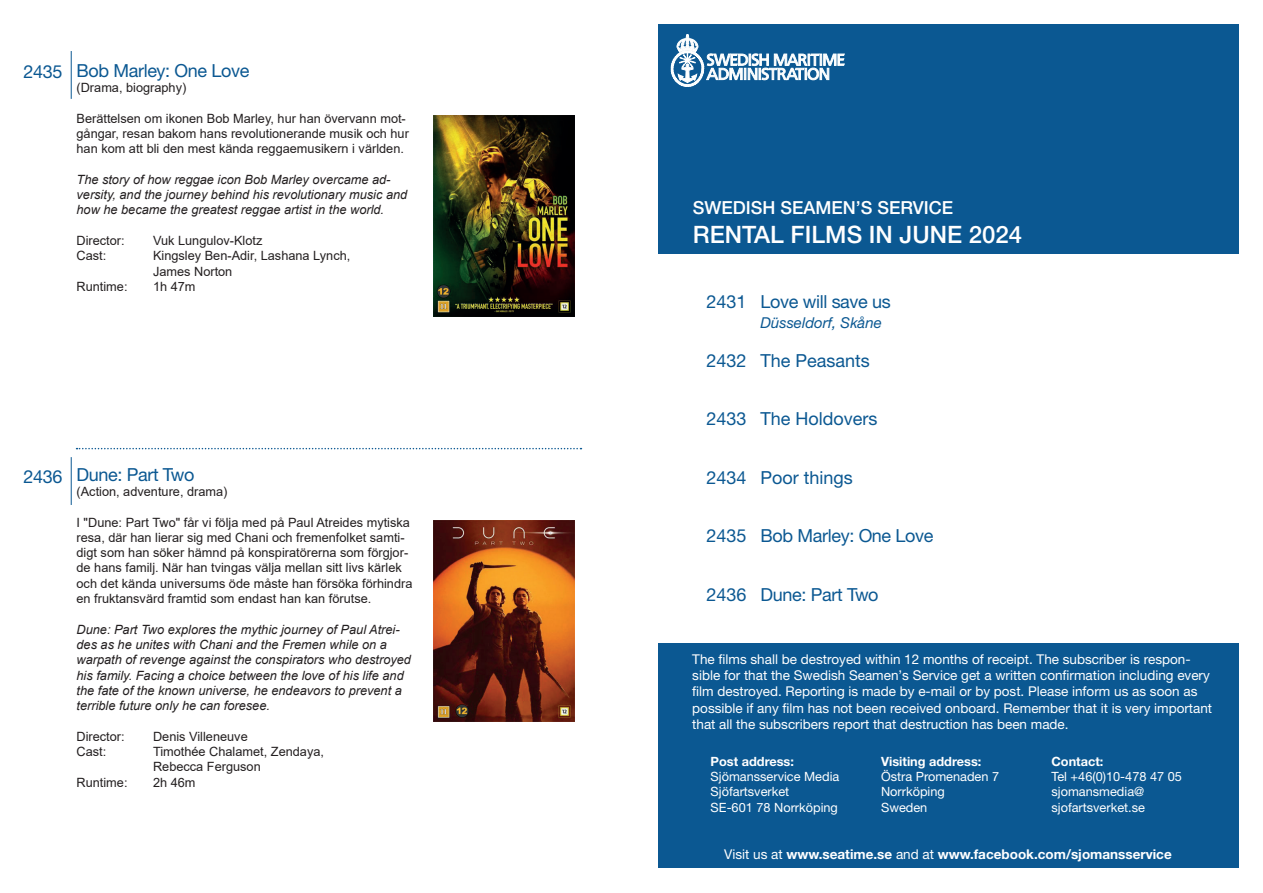
<style>
.page{position:relative;width:1263px;height:893px;background:#fff}
.page>*{position:absolute;margin:0;border:0;box-sizing:border-box;transform-origin:0 0}
.t1{font:500 24px "Helvetica Neue LT Std";color:#fff}
.t2{font:18px "Helvetica Neue LT Std";letter-spacing:-.02em;color:#0b5892}
.t3{font:18px "Helvetica Neue LT Std";color:#0b5892}
.t4{font:500 18px "Helvetica Neue LT Std";color:#fff}
.t5{font:italic 15px "Helvetica Neue LT Std";color:#0b5892}
.t6{font:13.5px/16.2px "Helvetica Neue LT Std";color:#fff}
.t7{font:700 13.5px "Helvetica Neue LT Std";color:#fff}
.t8{font:12.75px/15.3px "Arial";color:#231f20}
.t9{font:italic 12.75px/15.3px "Arial";color:#231f20}
.t10{font:12.75px/15.3px "Helvetica Neue LT Std";color:#fff}
.t11{font:700 12.75px "Helvetica Neue LT Std";color:#fff}
.s1{font-weight:400}
</style>
<div class="page">
<img style="left:434px;top:116px;width:140px;height:201px">
<svg style="left:77px;top:448px;width:504px;height:1px"></svg>
<hr style="left:71px;top:51px;width:1px;height:48px;background:#0b5892">
<img style="left:434px;top:521px;width:140px;height:201px">
<hr style="left:71px;top:457px;width:1px;height:48px;background:#0b5892">
<div style="left:658px;top:643px;width:580px;height:225px;background:#0b5892"></div>
<div style="left:658px;top:24px;width:580px;height:229px;background:#0b5892"></div>
<svg style="left:671px;top:34px;width:174px;height:53px"></svg>
<h2 class="t2" style="left:23px;top:61px;width:40px">2435</h2>
<h2 class="t2" style="left:77px;top:59px;width:174px">Bob Marley: One Love</h2>
<p class="t8" style="left:77px;top:80px;width:111px">(Drama, biography)</p>
<p class="t8" style="left:77px;top:110px;width:334px">Berättelsen om ikonen Bob Marley, hur han övervann mot&shy;gångar, resan bakom hans revolutionerande musik och hur han kom att bli den mest kända reggaemusikern i världen.</p>
<p class="t9" style="left:77px;top:172px;width:332px">The story of how reggae icon Bob Marley overcame ad&shy;versity, and the journey behind his revolutionary music and how he became the greatest reggae artist in the world.</p>
<p class="t8" style="left:77px;top:233px;width:50px">Director:</p>
<p class="t8" style="left:153px;top:233px;width:111px">Vuk Lungulov-Klotz</p>
<p class="t8" style="left:77px;top:248px;width:31px">Cast:</p>
<p class="t8" style="left:153px;top:248px;width:199px">Kingsley Ben-Adir, Lashana Lynch,<br>James Norton</p>
<p class="t8" style="left:77px;top:279px;width:53px">Runtime:</p>
<p class="t8" style="left:153px;top:279px;width:44px">1h 47m</p>
<h2 class="t2" style="left:23px;top:466px;width:40px">2436</h2>
<h2 class="t2" style="left:77px;top:463px;width:119px">Dune: Part Two</h2>
<p class="t8" style="left:77px;top:484px;width:152px">(Action, adventure, drama)</p>
<p class="t8" style="left:77px;top:514px;width:337px">I "Dune: Part Two" får vi följa med på Paul Atreides mytiska resa, där han lierar sig med Chani och fremenfolket samti&shy;digt som han söker hämnd på konspiratörerna som förgjor&shy;de hans familj. När han tvingas välja mellan sitt livs kärlek och det kända universums öde måste han försöka förhindra en fruktansvärd framtid som endast han kan förutse.</p>
<p class="t9" style="left:77px;top:622px;width:336px">Dune: Part Two explores the mythic journey of Paul Atrei&shy;des as he unites with Chani and the Fremen while on a warpath of revenge against the conspirators who destroyed his family. Facing a choice between the love of his life and the fate of the known universe, he endeavors to prevent a terrible future only he can foresee.</p>
<p class="t8" style="left:77px;top:728px;width:50px">Director:</p>
<p class="t8" style="left:153px;top:728px;width:96px">Denis Villeneuve</p>
<p class="t8" style="left:77px;top:744px;width:31px">Cast:</p>
<p class="t8" style="left:153px;top:744px;width:173px">Timothée Chalamet, Zendaya,<br>Rebecca Ferguson</p>
<p class="t8" style="left:77px;top:774px;width:53px">Runtime:</p>
<p class="t8" style="left:153px;top:774px;width:44px">2h 46m</p>
<h2 class="t4" style="left:693px;top:197px;width:262px">SWEDISH SEAMEN’S SERVICE</h2>
<h1 class="t1" style="left:693px;top:220px;width:331px">RENTAL FILMS IN JUNE 2024</h1>
<h2 class="t2" style="left:707px;top:291px;width:186px">2431 Love will save us</h2>
<p class="t5" style="left:761px;top:313px;width:123px">Düsseldorf, Skåne</p>
<h2 class="t3" style="left:707px;top:349px;width:165px">2432 The Peasants</h2>
<h2 class="t3" style="left:707px;top:408px;width:172px">2433 The Holdovers</h2>
<h2 class="t3" style="left:707px;top:466px;width:148px">2434 Poor things</h2>
<h2 class="t2" style="left:707px;top:525px;width:228px">2435 Bob Marley: One Love</h2>
<h2 class="t2" style="left:707px;top:583px;width:173px">2436 Dune: Part Two</h2>
<p class="t6" style="left:692px;top:651px;width:521px">The films shall be destroyed within 12 months of receipt. The subscriber is respon&shy;sible for that the Swedish Seamen’s Service get a written confirmation including every film destroyed. Reporting is made by e-mail or by post. Please inform us as soon as possible if any film has not been received onboard. Remember that it is very important that all the subscribers report that destruction has been made.</p>
<p class="t11" style="left:1051px;top:753px;width:53px">Contact:</p>
<p class="t10" style="left:1051px;top:768px;width:132px">Tel +46(0)10-478 47 05 sjomansmedia@ sjofartsverket.se</p>
<p class="t7" style="left:724px;top:846px;width:449px"><span class="s1">Visit us at</span> www.seatime.se <span class="s1">and at</span> www.facebook.com/sjomansservice</p>
<p class="t11" style="left:711px;top:753px;width:85px">Post address:</p>
<p class="t10" style="left:711px;top:768px;width:130px">Sjömansservice Media<br>Sjöfartsverket<br>SE-601 78 Norrköping</p>
<p class="t11" style="left:881px;top:753px;width:102px">Visiting address:</p>
<p class="t10" style="left:881px;top:768px;width:120px">Östra Promenaden 7<br>Norrköping<br>Sweden</p>
</div>
